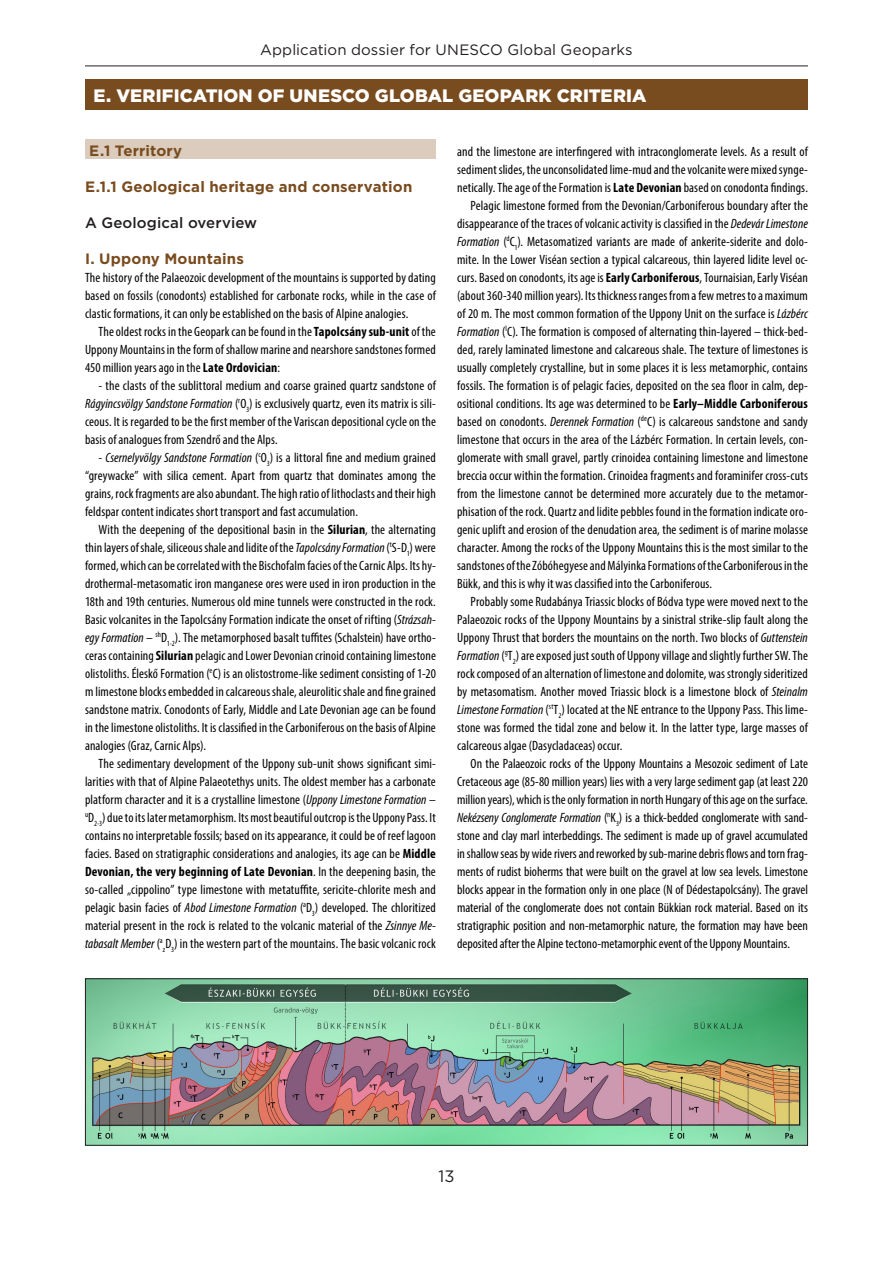
<style>
.page{position:relative;width:893px;height:1263px;background:#fff}
.page>*{position:absolute;margin:0;border:0;box-sizing:border-box;transform-origin:0 0}
.Alcim{font:900 18px "Gotham";letter-spacing:.01em;color:#fff}
.t1{font:16.5px "Gotham";color:#231f20}
.Alcím3{font:700 15px "Gotham";letter-spacing:.01em;color:#794c1f}
.t2{font:15px "Gotham";letter-spacing:.005em;color:#231f20}
.Alcím4{font:500 15px "Gotham";letter-spacing:.005em;color:#231f20}
.Alcím2{font:700 15px "Gotham";letter-spacing:.01em;color:#794c1f}
.Szöveg_bekezdéssel{font:condensed 13.5px/18px "Myriad Pro";letter-spacing:.005em;color:#000;text-align:justify}
.Szöveg_bekezdés_nélk{font:condensed 13.5px/18px "Myriad Pro";letter-spacing:.005em;color:#000;text-align:justify}
.s1{font-weight:700}
.s2{font-style:italic}
</style>
<div class="page">
<hr style="left:85px;top:66px;width:723px;height:1px;background:#231f20">
<div style="left:85px;top:79px;width:723px;height:30px;background:#794c1f"></div>
<div style="left:85px;top:139px;width:351px;height:20px;background:#dbccbd"></div>
<img style="left:87px;top:980px;width:719px;height:164px">
<div style="left:85px;top:978px;width:723px;height:168px;border:1px solid #231f20"></div>
<p class="t2" style="left:260px;top:40px;width:374px">Application dossier for UNESCO Global Geoparks</p>
<p class="Alcim" style="left:94px;top:83px;width:554px">E. VERIFICATION OF UNESCO GLOBAL GEOPARK CRITERIA</p>
<p class="Alcím2" style="left:89px;top:140px;width:94px">E.1 Territory</p>
<p class="Alcím3" style="left:85px;top:176px;width:329px">E.1.1 Geological heritage and conservation</p>
<p class="Alcím4" style="left:85px;top:212px;width:174px">A Geological overview</p>
<p class="Alcím3" style="left:85px;top:248px;width:161px">I. Uppony Mountains</p>
<p class="Szöveg_bekezdés_nélk" style="left:85px;top:268px;width:352px">The history of the Palaeozoic development of the mountains is supported by dating based on fossils (conodonts) established for carbonate rocks, while in the case of clastic formations, it can only be established on the basis of Alpine analogies.</p>
<p class="Szöveg_bekezdéssel" style="left:85px;top:322px;width:352px;text-indent:14px">The oldest rocks in the Geopark can be found in the <span class="s1">Tapolcsány sub-unit</span> of the Uppony Mountains in the form of shallow marine and nearshore sandstones formed 450 million years ago in the <span class="s1">Late Ordovician</span>:</p>
<p class="Szöveg_bekezdéssel" style="left:85px;top:376px;width:352px;text-indent:14px">- the clasts of the sublittoral medium and coarse grained quartz sandstone of <span class="s2">Rágyincsvölgy Sandstone Formation</span> (<sup>r</sup>O<sub>3</sub>) is exclusively quartz, even its matrix is sili&shy;ceous. It is regarded to be the first member of the Variscan depositional cycle on the basis of analogues from Szendrő and the Alps.</p>
<p class="Szöveg_bekezdéssel" style="left:85px;top:448px;width:352px;text-indent:13px">- <span class="s2">Csernelyvölgy Sandstone Formation</span> (<sup>c</sup>O<sub>3</sub>) is a littoral fine and medium grained “greywacke” with silica cement. Apart from quartz that dominates among the grains, rock fragments are also abundant. The high ratio of lithoclasts and their high feldspar content indicates short transport and fast accumulation.</p>
<p class="Szöveg_bekezdéssel" style="left:85px;top:520px;width:352px;text-indent:14px">With the deepening of the depositional basin in the <span class="s1">Silurian</span>, the alternating thin layers of shale, siliceous shale and lidite of the <span class="s2">Tapolcsány Formation</span> (<sup>t</sup>S-D<sub>1</sub>) were formed, which can be correlated with the Bischofalm facies of the Carnic Alps. Its hy&shy;drothermal-metasomatic iron manganese ores were used in iron production in the 18th and 19th centuries. Numerous old mine tunnels were constructed in the rock.<br>Basic volcanites in the Tapolcsány Formation indicate the onset of rifting (<span class="s2">Strázsah&shy;egy Formation</span> – <sup>sh</sup>D<sub>1-2</sub>). The metamorphosed basalt tuffites (Schalstein) have ortho&shy;ceras containing <span class="s1">Silurian</span> pelagic and Lower Devonian crinoid containing limestone olistoliths. Éleskő Formation (<sup>e</sup>C) is an olistostrome-like sediment consisting of 1-20 m limestone blocks embedded in calcareous shale, aleurolitic shale and fine grained sandstone matrix. Conodonts of Early, Middle and Late Devonian age can be found in the limestone olistoliths. It is classified in the Carboniferous on the basis of Alpine analogies (Graz, Carnic Alps).</p>
<p class="Szöveg_bekezdéssel" style="left:85px;top:754px;width:352px;text-indent:14px">The sedimentary development of the Uppony sub-unit shows significant simi&shy;larities with that of Alpine Palaeotethys units. The oldest member has a carbonate platform character and it is a crystalline limestone (<span class="s2">Uppony Limestone Formation</span> – <sup>u</sup>D<sub>2-3</sub>) due to its later metamorphism. Its most beautiful outcrop is the Uppony Pass. It contains no interpretable fossils; based on its appearance, it could be of reef lagoon facies. Based on stratigraphic considerations and analogies, its age can be <span class="s1">Middle Devonian, the very beginning of Late Devonian</span>. In the deepening basin, the so-called „cippolino” type limestone with metatuffite, sericite-chlorite mesh and pelagic basin facies of <span class="s2">Abod Limestone Formation</span> (<sup>a</sup>D<sub>3</sub>) developed. The chloritized material present in the rock is related to the volcanic material of the <span class="s2">Zsinnye Me&shy;tabasalt Member</span> (<sup>a</sup><sub>z</sub>D<sub>3</sub>) in the western part of the mountains. The basic volcanic rock</p>
<p class="Szöveg_bekezdéssel" style="left:457px;top:142px;width:352px">and the limestone are interfingered with intraconglomerate levels. As a result of sediment slides, the unconsolidated lime-mud and the volcanite were mixed synge&shy;netically. The age of the Formation is <span class="s1">Late Devonian</span> based on conodonta findings.</p>
<p class="Szöveg_bekezdéssel" style="left:457px;top:196px;width:352px;text-indent:14px">Pelagic limestone formed from the Devonian/Carboniferous boundary after the disappearance of the traces of volcanic activity is classified in the <span class="s2">Dedevár Limestone Formation</span> (<sup>d</sup>C<sub>1</sub>). Metasomatized variants are made of ankerite-siderite and dolo&shy;mite. In the Lower Viséan section a typical calcareous, thin layered lidite level oc&shy;curs. Based on conodonts, its age is <span class="s1">Early Carboniferous</span>, Tournaisian, Early Viséan (about 360-340 million years). Its thickness ranges from a few metres to a maximum of 20 m. The most common formation of the Uppony Unit on the surface is <span class="s2">Lázbérc Formation</span> (<sup>l</sup>C). The formation is composed of alternating thin-layered – thick-bed&shy;ded, rarely laminated limestone and calcareous shale. The texture of limestones is usually completely crystalline, but in some places it is less metamorphic, contains fossils. The formation is of pelagic facies, deposited on the sea floor in calm, dep&shy;ositional conditions. Its age was determined to be <span class="s1">Early–Middle Carboniferous </span>based on conodonts. <span class="s2">Derennek Formation</span> (<sup>de</sup>C) is calcareous sandstone and sandy limestone that occurs in the area of the Lázbérc Formation. In certain levels, con&shy;glomerate with small gravel, partly crinoidea containing limestone and limestone breccia occur within the formation. Crinoidea fragments and foraminifer cross-cuts from the limestone cannot be determined more accurately due to the metamor&shy;phisation of the rock. Quartz and lidite pebbles found in the formation indicate oro&shy;genic uplift and erosion of the denudation area, the sediment is of marine molasse character. Among the rocks of the Uppony Mountains this is the most similar to the sandstones of the Zóbóhegyese and Mályinka Formations of the Carboniferous in the Bükk, and this is why it was classified into the Carboniferous.</p>
<p class="Szöveg_bekezdéssel" style="left:457px;top:592px;width:352px;text-indent:14px">Probably some Rudabánya Triassic blocks of Bódva type were moved next to the Palaeozoic rocks of the Uppony Mountains by a sinistral strike-slip fault along the Uppony Thrust that borders the mountains on the north. Two blocks of <span class="s2">Guttenstein Formation</span> (<sup>g</sup>T<sub>2</sub>) are exposed just south of Uppony village and slightly further SW. The rock composed of an alternation of limestone and dolomite, was strongly sideritized by metasomatism. Another moved Triassic block is a limestone block of <span class="s2">Steinalm Limestone Formation</span> (<sup>st</sup>T<sub>2</sub>) located at the NE entrance to the Uppony Pass. This lime&shy;stone was formed the tidal zone and below it. In the latter type, large masses of calcareous algae (Dasycladaceas) occur.</p>
<p class="Szöveg_bekezdéssel" style="left:457px;top:754px;width:352px;text-indent:14px">On the Palaeozoic rocks of the Uppony Mountains a Mesozoic sediment of Late Cretaceous age (85-80 million years) lies with a very large sediment gap (at least 220 million years), which is the only formation in north Hungary of this age on the surface.<br><span class="s2">Nekézseny Conglomerate Formation</span> (<sup>n</sup>K<sub>3</sub>) is a thick-bedded conglomerate with sand&shy;stone and clay marl interbeddings. The sediment is made up of gravel accumulated in shallow seas by wide rivers and reworked by sub-marine debris flows and torn frag&shy;ments of rudist bioherms that were built on the gravel at low sea levels. Limestone blocks appear in the formation only in one place (N of Dédestapolcsány). The gravel material of the conglomerate does not contain Bükkian rock material. Based on its stratigraphic position and non-metamorphic nature, the formation may have been deposited after the Alpine tectono-metamorphic event of the Uppony Mountains.</p>
<p class="t1" style="left:438px;top:1166px;width:17px">13</p>
</div>
